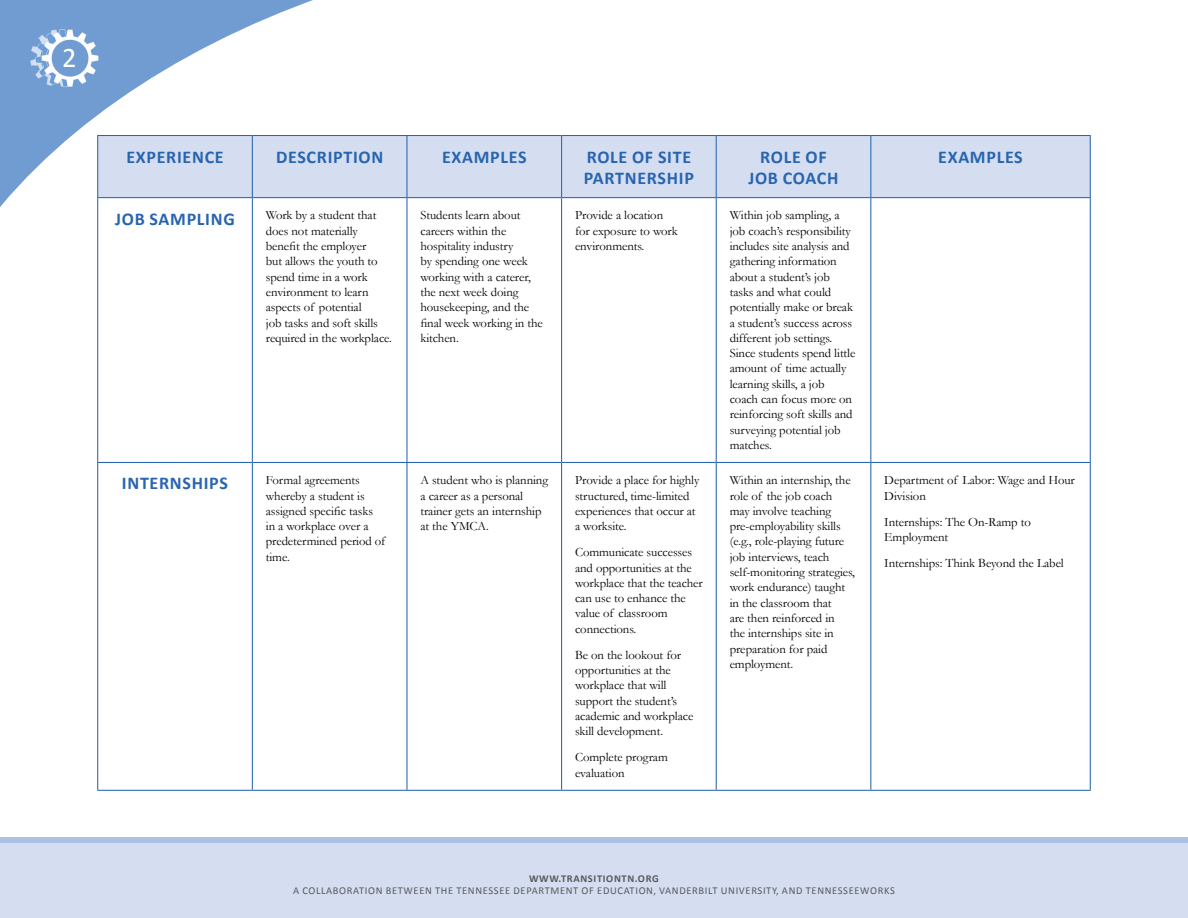
<style>
.page{position:relative;width:1188px;height:918px;background:#fff}
.page>*{position:absolute;margin:0;border:0;box-sizing:border-box;transform-origin:0 0}
.t1{font:28.5px "Calibri";color:#fff}
.t2{font:700 18px/21.6px "Calibri";letter-spacing:.04em;color:#2864b0}
.Copy_-_Table{font:12.75px/15.3px "Garamond";letter-spacing:-.005em;color:#000}
.t3{font:10.5px "Calibri";letter-spacing:.06em;color:#58595b}
.t4{font:700 10.5px "Calibri";letter-spacing:.06em;color:#58595b}
</style>
<div class="page">
<svg style="left:0;top:0;width:353px;height:224px"></svg>
<img style="left:17px;top:25px;width:87px;height:65px">
<svg style="left:0;top:837px;width:1188px;height:81px;background:#d1dbf0"></svg>
<div style="left:98px;top:136px;width:992px;height:61px;background:#d5def1"></div>
<hr style="left:97px;top:135px;width:155px;height:1px;background:#2864b0">
<hr style="left:97px;top:136px;width:1px;height:61px;background:#2864b0">
<hr style="left:252px;top:135px;width:155px;height:1px;background:#2864b0">
<hr style="left:252px;top:136px;width:1px;height:61px;background:#2864b0">
<hr style="left:407px;top:135px;width:155px;height:1px;background:#2864b0">
<hr style="left:406px;top:136px;width:1px;height:61px;background:#2864b0">
<hr style="left:562px;top:135px;width:154px;height:1px;background:#2864b0">
<hr style="left:561px;top:136px;width:1px;height:61px;background:#2864b0">
<hr style="left:716px;top:135px;width:155px;height:1px;background:#2864b0">
<hr style="left:716px;top:136px;width:1px;height:61px;background:#2864b0">
<hr style="left:871px;top:135px;width:220px;height:1px;background:#2864b0">
<hr style="left:870px;top:136px;width:1px;height:61px;background:#2864b0">
<hr style="left:1090px;top:136px;width:1px;height:61px;background:#2864b0">
<hr style="left:97px;top:197px;width:155px;height:1px;background:#2864b0">
<hr style="left:97px;top:198px;width:1px;height:264px;background:#2864b0">
<hr style="left:252px;top:197px;width:155px;height:1px;background:#2864b0">
<hr style="left:252px;top:198px;width:1px;height:264px;background:#2864b0">
<hr style="left:407px;top:197px;width:155px;height:1px;background:#2864b0">
<hr style="left:406px;top:198px;width:1px;height:264px;background:#2864b0">
<hr style="left:562px;top:197px;width:154px;height:1px;background:#2864b0">
<hr style="left:561px;top:198px;width:1px;height:264px;background:#2864b0">
<hr style="left:716px;top:197px;width:155px;height:1px;background:#2864b0">
<hr style="left:716px;top:198px;width:1px;height:264px;background:#2864b0">
<hr style="left:871px;top:197px;width:220px;height:1px;background:#2864b0">
<hr style="left:870px;top:198px;width:1px;height:264px;background:#2864b0">
<hr style="left:1090px;top:198px;width:1px;height:264px;background:#2864b0">
<hr style="left:97px;top:462px;width:155px;height:1px;background:#2864b0">
<hr style="left:97px;top:463px;width:1px;height:327px;background:#2864b0">
<hr style="left:252px;top:462px;width:155px;height:1px;background:#2864b0">
<hr style="left:252px;top:463px;width:1px;height:327px;background:#2864b0">
<hr style="left:407px;top:462px;width:155px;height:1px;background:#2864b0">
<hr style="left:406px;top:463px;width:1px;height:327px;background:#2864b0">
<hr style="left:562px;top:462px;width:154px;height:1px;background:#2864b0">
<hr style="left:561px;top:463px;width:1px;height:327px;background:#2864b0">
<hr style="left:716px;top:462px;width:155px;height:1px;background:#2864b0">
<hr style="left:716px;top:463px;width:1px;height:327px;background:#2864b0">
<hr style="left:871px;top:462px;width:220px;height:1px;background:#2864b0">
<hr style="left:870px;top:463px;width:1px;height:327px;background:#2864b0">
<hr style="left:1090px;top:463px;width:1px;height:327px;background:#2864b0">
<hr style="left:97px;top:790px;width:155px;height:1px;background:#2864b0">
<hr style="left:252px;top:790px;width:155px;height:1px;background:#2864b0">
<hr style="left:407px;top:790px;width:155px;height:1px;background:#2864b0">
<hr style="left:562px;top:790px;width:154px;height:1px;background:#2864b0">
<hr style="left:716px;top:790px;width:155px;height:1px;background:#2864b0">
<hr style="left:871px;top:790px;width:220px;height:1px;background:#2864b0">
<p class="t1" style="left:62px;top:39px;width:16px">2</p>
<h4 class="t2" style="left:126px;top:146px;width:99px">EXPERIENCE</h4>
<h4 class="t2" style="left:276px;top:146px;width:109px">DESCRIPTION</h4>
<h4 class="t2" style="left:442px;top:146px;width:86px">EXAMPLES</h4>
<h4 class="t2" style="left:584px;top:146px;width:112px">ROLE OF SITE<br>PARTNERSHIP</h4>
<h4 class="t2" style="left:748px;top:146px;width:92px;text-align:center">ROLE OF<br>JOB COACH</h4>
<h4 class="t2" style="left:938px;top:146px;width:86px">EXAMPLES</h4>
<h4 class="t2" style="left:115px;top:208px;width:121px">JOB SAMPLING</h4>
<p class="Copy_-_Table" style="left:266px;top:208px;width:128px">Work by a student that does not materially benefit the employer<br>but allows the youth to spend time in a work environment to learn aspects of potential<br>job tasks and soft skills required in the workplace.</p>
<p class="Copy_-_Table" style="left:420px;top:208px;width:124px">Students learn about careers within the hospitality industry<br>by spending one week working with a caterer, the next week doing housekeeping, and the final week working in the kitchen.</p>
<p class="Copy_-_Table" style="left:575px;top:208px;width:104px">Provide a location for exposure to work environments.</p>
<p class="Copy_-_Table" style="left:730px;top:208px;width:127px">Within job sampling, a job coach’s responsibility includes site analysis and gathering information about a student’s job tasks and what could potentially make or break a student’s success across different job settings.<br>Since students spend little amount of time actually learning skills, a job coach can focus more on reinforcing soft skills and surveying potential job matches.</p>
<h4 class="t2" style="left:122px;top:473px;width:108px">INTERNSHIPS</h4>
<p class="Copy_-_Table" style="left:266px;top:473px;width:121px">Formal agreements whereby a student is assigned specific tasks in a workplace over a predetermined period of time.</p>
<p class="Copy_-_Table" style="left:420px;top:473px;width:129px">A student who is planning a career as a personal trainer gets an internship at the YMCA.</p>
<p class="Copy_-_Table" style="left:575px;top:473px;width:126px">Provide a place for highly structured, time-limited experiences that occur at a worksite.</p>
<p class="Copy_-_Table" style="left:730px;top:473px;width:127px">Within an internship, the role of the job coach may involve teaching pre-employability skills (e.g., role-playing future job interviews, teach self-monitoring strategies, work endurance) taught in the classroom that<br>are then reinforced in<br>the internships site in preparation for paid employment.</p>
<p class="Copy_-_Table" style="left:884px;top:473px;width:192px">Department of Labor: Wage and Hour<br>Division</p>
<p class="Copy_-_Table" style="left:884px;top:514px;width:148px">Internships: The On-Ramp to<br>Employment</p>
<p class="Copy_-_Table" style="left:884px;top:555px;width:181px">Internships: Think Beyond the Label</p>
<p class="Copy_-_Table" style="left:575px;top:545px;width:129px">Communicate successes and opportunities at the workplace that the teacher can use to enhance the value of classroom connections.</p>
<p class="Copy_-_Table" style="left:575px;top:647px;width:120px">Be on the lookout for opportunities at the workplace that will support the student’s academic and workplace skill development.</p>
<p class="Copy_-_Table" style="left:575px;top:750px;width:94px">Complete program evaluation</p>
<p class="t4" style="left:529px;top:871px;width:131px">WWW.TRANSITIONTN.ORG</p>
<p class="t3" style="left:293px;top:884px;width:603px">A COLLABORATION BETWEEN THE TENNESSEE DEPARTMENT OF EDUCATION, VANDERBILT UNIVERSITY, AND TENNESSEEWORKS</p>
</div>
